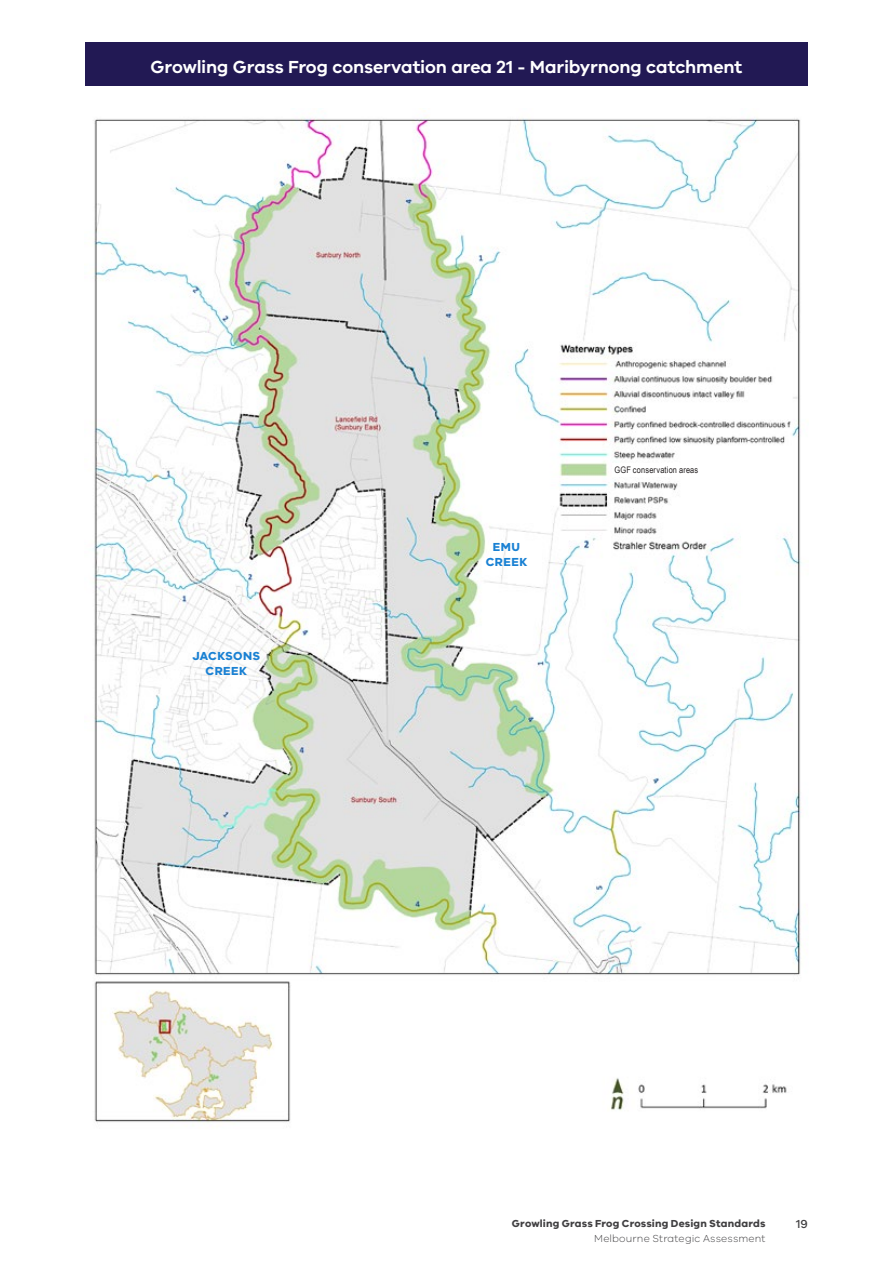
<style>
.page{position:relative;width:893px;height:1263px;background:#fff}
.page>*{position:absolute;margin:0;border:0;box-sizing:border-box;transform-origin:0 0}
.t1{font:600 18px "VIC";letter-spacing:-.005em;color:#fff}
.t2{font:700 12px/15px "VIC";letter-spacing:.035em;color:#1a81d3;text-align:center}
.t3{font:500 12px "VIC";color:#414042}
.t4{font:700 10.5px "VIC";letter-spacing:.015em;color:#414042}
.t5{font:300 10.5px "VIC";letter-spacing:.015em;color:#414042}
.t6{font:9px "Arial Narrow";letter-spacing:.02em;color:#231f20}
</style>
<div class="page">
<img style="left:93px;top:111px;width:708px;height:1012px">
<div style="left:612px;top:463px;width:80px;height:13px;background:#fff"></div>
<div style="left:85px;top:42px;width:723px;height:44px;background:#221954"></div>
<div style="left:356px;top:985px;width:439px;height:65px;background:#fff"></div>
<p class="t1" style="left:151px;top:56px;width:593px">Growling Grass Frog conservation area 21 - Maribyrnong catchment</p>
<p class="t2" style="left:192px;top:648px;width:69px">JACKSONS<br>CREEK</p>
<p class="t2" style="left:486px;top:539px;width:43px">EMU<br>CREEK</p>
<p class="t6" style="left:614px;top:463px;width:85px">GGF conservation areas</p>
<p class="t4" style="left:512px;top:1217px;width:255px">Growling Grass Frog Crossing Design Standards</p>
<p class="t5" style="left:594px;top:1232px;width:173px">Melbourne Strategic Assessment</p>
<p class="t3" style="left:796px;top:1217px;width:13px">19</p>
</div>
